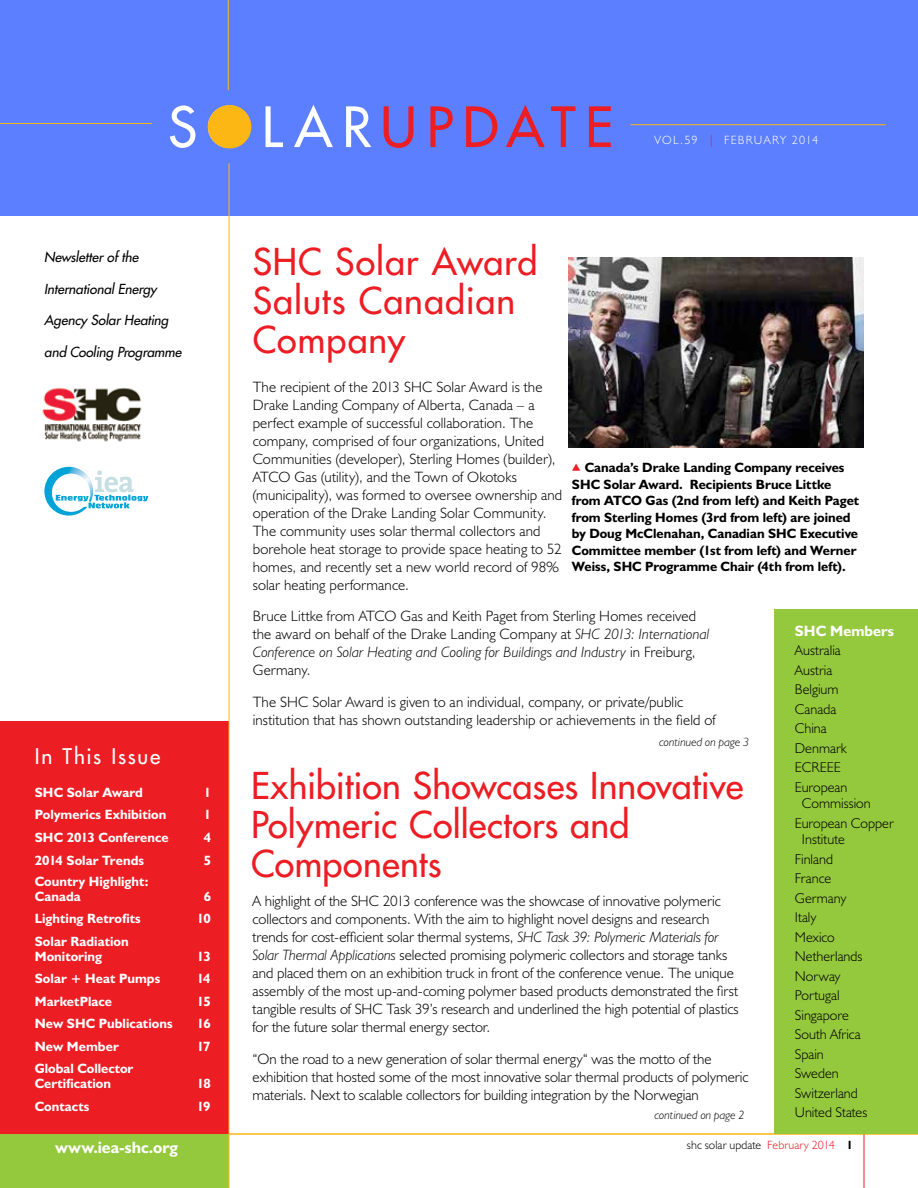
<style>
.page{position:relative;width:918px;height:1188px;background:#fff}
.page>*{position:absolute;margin:0;border:0;box-sizing:border-box;transform-origin:0 0}
.t1{font:54px "Futura";letter-spacing:.175em;color:#ed1d24}
.t2{font:36px/39px "Futura";letter-spacing:.01em;color:#ed1d24}
.t3{font:21px "Futura";letter-spacing:.08em;color:#fff}
.t4{font:700 16.5px "Humanist 521 BT";color:#fff}
.t5{font:300 15px/18px "Humanist 521 BT";letter-spacing:.005em;color:#000}
.t6{font:700 15px "Humanist 521 BT";letter-spacing:.005em;color:#fff}
.t7{font:300 14.25px/19.5px "Humanist 521 BT";color:#000}
.t8{font:700 13.5px/16.5px "Humanist 521 BT";color:#000}
.t9{font:700 13.5px/15px "Humanist 521 BT";letter-spacing:.005em;color:#fff}
.t10{font:italic 13.5px "Futura";letter-spacing:-.005em;color:#000}
.t11{font:italic 300 12px "Humanist 521 BT";letter-spacing:.005em;color:#000}
.t12{font:300 12px "Humanist 521 BT";letter-spacing:.005em;color:#000}
.t13{font:300 12px "Humanist 521 BT";letter-spacing:.1em;color:#fff}
.s1{color:#fff}
.s2{color:#ed1d24}
.s3{font-style:italic}
.s4{font-weight:700}
</style>
<div class="page">
<hr style="left:864px;top:1084px;width:1px;height:104px;background:#ed1d24">
<img style="left:569px;top:258px;width:295px;height:189px">
<div style="left:0;top:0;width:918px;height:215px;background:#5b7fff"></div>
<hr style="left:54px;top:1134px;width:864px;height:1px;background:#fdb714">
<div style="left:0;top:1134px;width:228px;height:54px;background:#95c93d"></div>
<div style="left:0;top:721px;width:228px;height:413px;background:#ed1d24"></div>
<hr style="left:630px;top:124px;width:256px;height:1px;background:#fdb714">
<div style="left:208px;top:105px;width:43px;height:43px;background:#fdb714;border-radius:50%"></div>
<hr style="left:228px;top:0;width:1px;height:90px;background:#fdb714">
<hr style="left:229px;top:163px;width:1px;height:1025px;background:#fdb714">
<hr style="left:0;top:123px;width:152px;height:1px;background:#fdb714">
<div style="left:774px;top:609px;width:144px;height:525px;background:#95c93d"></div>
<img style="left:42px;top:387px;width:100px;height:55px">
<svg style="left:44px;top:467px;width:104px;height:49px"></svg>
<h1 class="t1" style="left:168px;top:92px;width:447px"><span class="s1">SOLAR</span>UPDATE</h1>
<p class="t13" style="left:654px;top:133px;width:165px">VOL.59 <span class="s2">|</span> FEBRUARY 2014</p>
<p class="t10" style="left:44px;top:249px;width:96px">Newsletter of the</p>
<p class="t10" style="left:44px;top:280px;width:114px">International Energy</p>
<p class="t10" style="left:44px;top:312px;width:126px">Agency Solar Heating</p>
<p class="t10" style="left:44px;top:343px;width:139px">and Cooling Programme</p>
<h3 class="t3" style="left:35px;top:743px;width:127px">In This Issue</h3>
<p class="t9" style="left:35px;top:785px;width:110px">SHC Solar Award</p>
<p class="t9" style="left:204px;top:785px;width:9px">1</p>
<p class="t9" style="left:35px;top:807px;width:133px">Polymerics Exhibition</p>
<p class="t9" style="left:204px;top:807px;width:9px">1</p>
<p class="t9" style="left:35px;top:830px;width:136px">SHC 2013 Conference</p>
<p class="t9" style="left:204px;top:830px;width:9px">4</p>
<p class="t9" style="left:35px;top:852px;width:111px">2014 Solar Trends</p>
<p class="t9" style="left:204px;top:852px;width:9px">5</p>
<p class="t9" style="left:35px;top:873px;width:115px">Country Highlight:<br>Canada</p>
<p class="t9" style="left:204px;top:888px;width:9px">6</p>
<p class="t9" style="left:35px;top:911px;width:108px">Lighting Retrofits</p>
<p class="t9" style="left:197px;top:911px;width:16px">10</p>
<p class="t9" style="left:35px;top:933px;width:96px">Solar Radiation<br>Monitoring</p>
<p class="t9" style="left:197px;top:948px;width:15px">13</p>
<p class="t9" style="left:35px;top:971px;width:127px">Solar + Heat Pumps</p>
<p class="t9" style="left:197px;top:971px;width:15px">14</p>
<p class="t9" style="left:35px;top:993px;width:79px">MarketPlace</p>
<p class="t9" style="left:197px;top:993px;width:16px">15</p>
<p class="t9" style="left:35px;top:1016px;width:140px">New SHC Publications</p>
<p class="t9" style="left:197px;top:1016px;width:15px">16</p>
<p class="t9" style="left:35px;top:1038px;width:86px">New Member</p>
<p class="t9" style="left:197px;top:1038px;width:15px">17</p>
<p class="t9" style="left:35px;top:1061px;width:100px">Global Collector<br>Certification</p>
<p class="t9" style="left:197px;top:1076px;width:16px">18</p>
<p class="t9" style="left:35px;top:1098px;width:56px">Contacts</p>
<p class="t9" style="left:197px;top:1098px;width:15px">19</p>
<p class="t4" style="left:55px;top:1137px;width:124px">www.iea-shc.org</p>
<h2 class="t2" style="left:253px;top:242px;width:286px">SHC Solar Award<br>Saluts Canadian<br>Company</h2>
<p class="t5" style="left:253px;top:377px;width:311px">The recipient of the 2013 SHC Solar Award is the Drake Landing Company of Alberta, Canada – a perfect example of successful collaboration. The company, comprised of four organizations, United Communities (developer), Sterling Homes (builder), ATCO Gas (utility), and the Town of Okotoks (municipality), was formed to oversee ownership and operation of the Drake Landing Solar Community.<br>The community uses solar thermal collectors and borehole heat storage to provide space heating to 52 homes, and recently set a new world record of 98% solar heating performance.</p>
<p class="t5" style="left:253px;top:607px;width:458px">Bruce Littke from ATCO Gas and Keith Paget from Sterling Homes received the award on behalf of the Drake Landing Company at <span class="s3">SHC 2013: International Conference on Solar Heating and Cooling for Buildings and Industry</span> in Freiburg, Germany.</p>
<p class="t5" style="left:253px;top:692px;width:464px">The SHC Solar Award is given to an individual, company, or private/public institution that has shown outstanding leadership or achievements in the field of</p>
<p class="t8" style="left:572px;top:459px;width:289px;text-indent:13px">Canada’s Drake Landing Company receives SHC Solar Award. Recipients Bruce Littke from ATCO Gas (2nd from left) and Keith Paget from Sterling Homes (3rd from left) are joined by Doug McClenahan, Canadian SHC Executive Committee member (1st from left) and Werner Weiss, SHC Programme Chair (4th from left).</p>
<p class="t6" style="left:795px;top:621px;width:101px">SHC Members</p>
<p class="t7" style="left:795px;top:641px;width:54px">Australia<br>Austria<br>Belgium<br>Canada<br>China<br>Denmark<br>ECREEE<br>European</p>
<p class="t7" style="left:795px;top:794px;width:100px;text-indent:7px">Commission<br>European Copper</p>
<p class="t7" style="left:795px;top:830px;width:74px;text-indent:7px">Institute<br>Finland<br>France<br>Germany<br>Italy<br>Mexico<br>Netherlands<br>Norway<br>Portugal<br>Singapore<br>South Africa<br>Spain<br>Sweden<br>Switzerland<br>United States</p>
<p class="t11" style="left:659px;top:734px;width:92px">continued on page 3</p>
<h2 class="t2" style="left:251px;top:766px;width:494px">Exhibition Showcases Innovative<br>Polymeric Collectors and<br>Components</h2>
<p class="t5" style="left:253px;top:892px;width:488px">A highlight of the SHC 2013 conference was the showcase of innovative polymeric collectors and components. With the aim to highlight novel designs and research trends for cost-efficient solar thermal systems, <span class="s3">SHC Task 39: Polymeric Materials for Solar Thermal Applications</span> selected promising polymeric collectors and storage tanks and placed them on an exhibition truck in front of the conference venue. The unique assembly of the most up-and-coming polymer based products demonstrated the first tangible results of SHC Task 39’s research and underlined the high potential of plastics for the future solar thermal energy sector.</p>
<p class="t5" style="left:253px;top:1049px;width:498px">“On the road to a new generation of solar thermal energy“ was the motto of the exhibition that hosted some of the most innovative solar thermal products of polymeric materials. Next to scalable collectors for building integration by the Norwegian</p>
<p class="t11" style="left:654px;top:1108px;width:92px">continued on page 2</p>
<p class="t12" style="left:687px;top:1138px;width:168px">shc solar update <span class="s2">February 2014</span> <span class="s4">1</span></p>
</div>
